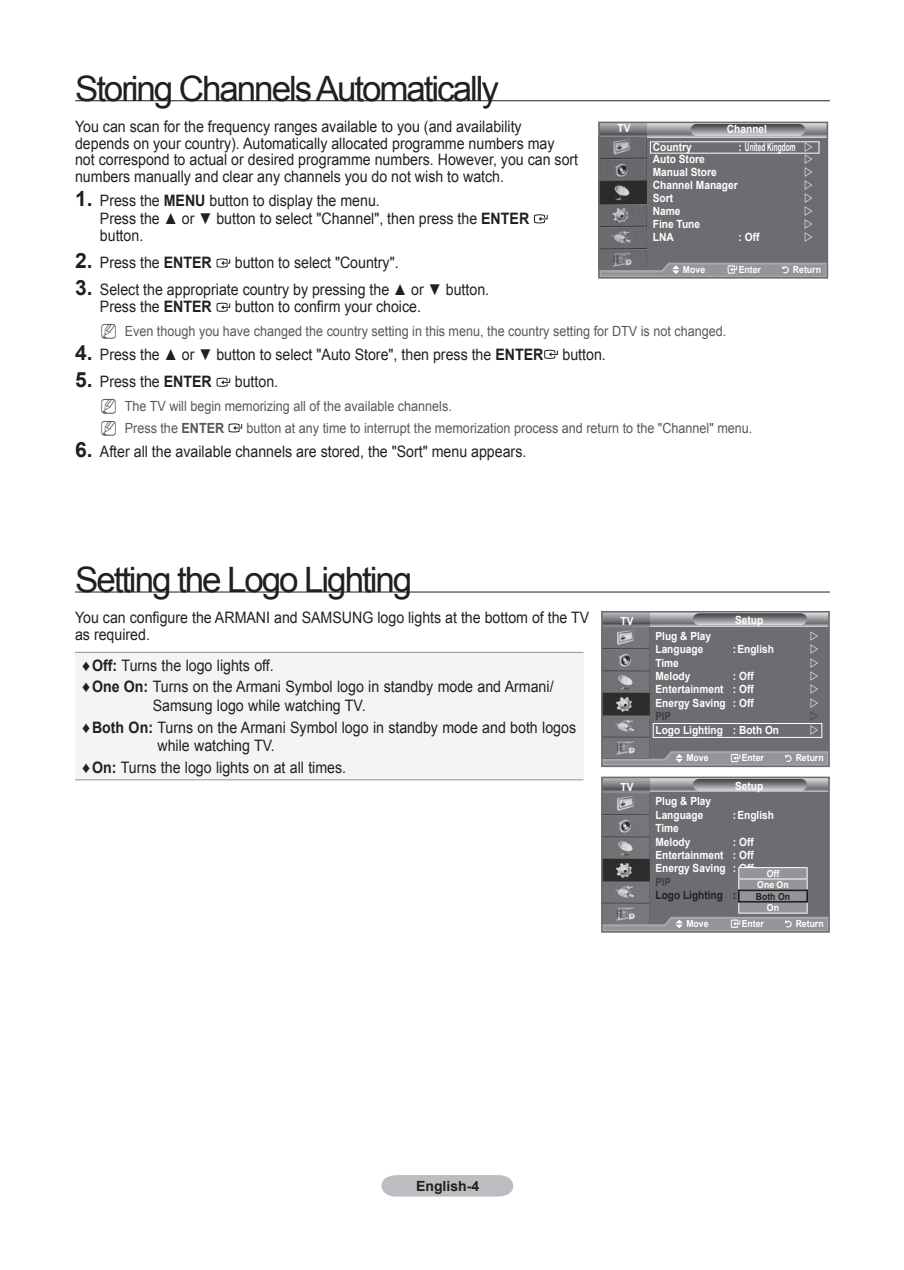
<style>
.page{position:relative;width:904px;height:1270px;background:#fff}
.page>*{position:absolute;margin:0;border:0;box-sizing:border-box;transform-origin:0 0}
.Level1-Heading{font:35px "Arial";letter-spacing:-.06em;color:#231f20}
.Level1-number{font:15.75px/17.5px "Arial";color:#231f20;scale:.9 1}
.Level1-Body{font:15.75px/16.6px "Arial";color:#231f20;scale:.9 1}
.Body-box{font:15.75px/18.9px "Arial";color:#231f20}
.Level2-Note{font:14px "Arial";color:#57585a;scale:.9 1}
.t1{font:700 14px "Arial";color:#231f20}
.t2{font:700 11.38px/13px "Arial";color:#fff;scale:.9 1}
.t3{font:700 11.2px "Arial";color:#fff;scale:.9 1}
.t4{font:700 11.2px "Arial";color:#231f20;scale:.9 1}
.t5{font:700 11.2px "Arial";color:#3e3e3f;scale:.85 1}
.t6{font:700 9.62px "Arial";color:#fff;scale:.9 1}
.t7{font:700 9.62px "Arial";color:#231f20;scale:.9 1}
.s1{font-weight:700;font-size:21px}
.s2{font-weight:700}
</style>
<div class="page">
<div style="left:381px;top:1175px;width:132px;height:21px;background:#bcbdc0"></div>
<hr style="left:75px;top:100px;width:754px;height:1px;background:#231f20">
<svg style="left:535px;top:215px;width:13px;height:9px"></svg>
<svg style="left:533px;top:214px;width:14px;height:9px"></svg>
<svg style="left:216px;top:258px;width:14px;height:10px"></svg>
<svg style="left:216px;top:303px;width:14px;height:9px"></svg>
<svg style="left:544px;top:350px;width:13px;height:9px"></svg>
<svg style="left:216px;top:378px;width:14px;height:9px"></svg>
<svg style="left:230px;top:424px;width:13px;height:9px"></svg>
<svg style="left:228px;top:423px;width:14px;height:9px"></svg>
<hr style="left:75px;top:592px;width:754px;height:1px;background:#231f20">
<div style="left:75px;top:652px;width:508px;height:128px;background:#f3f4f5"></div>
<hr style="left:75px;top:652px;width:508px;height:1px;background:#939598">
<hr style="left:75px;top:779px;width:508px;height:1px;background:#939598">
<div style="left:598px;top:122px;width:228px;height:149px;background:#6c6d70"></div>
<svg style="left:646px;top:125px;width:178px;height:12px"></svg>
<svg style="left:601px;top:125px;width:45px;height:12px"></svg>
<svg style="left:690px;top:124px;width:114px;height:12px"></svg>
<img style="left:601px;top:139px;width:45px;height:123px">
<div style="left:598px;top:122px;width:229px;height:157px;border:2px solid #6c6d70"></div>
<svg style="left:598px;top:262px;width:229px;height:16px;background:#909295"></svg>
<div style="left:649px;top:141px;width:170px;height:13px;border:1px solid #fff"></div>
<div style="left:601px;top:612px;width:227px;height:147px;background:#6c6d70"></div>
<svg style="left:649px;top:614px;width:177px;height:12px"></svg>
<svg style="left:603px;top:614px;width:46px;height:12px"></svg>
<svg style="left:692px;top:613px;width:114px;height:12px"></svg>
<img style="left:603px;top:627px;width:46px;height:123px">
<div style="left:600px;top:611px;width:229px;height:156px;border:2px solid #6c6d70"></div>
<svg style="left:601px;top:750px;width:227px;height:16px"></svg>
<div style="left:601px;top:777px;width:227px;height:148px;background:#6c6d70"></div>
<svg style="left:649px;top:779px;width:177px;height:13px"></svg>
<svg style="left:603px;top:779px;width:46px;height:13px"></svg>
<svg style="left:692px;top:779px;width:114px;height:11px"></svg>
<img style="left:603px;top:792px;width:46px;height:75px">
<div style="left:600px;top:776px;width:229px;height:156px;border:2px solid #6c6d70"></div>
<svg style="left:601px;top:867px;width:227px;height:65px"></svg>
<hr style="left:737px;top:901px;width:70px;height:1px;background:#231f20">
<div style="left:652px;top:723px;width:170px;height:15px;border:1px solid #fff"></div>
<svg style="left:804px;top:142px;width:7px;height:12px"></svg>
<svg style="left:810px;top:723px;width:7px;height:2px"></svg>
<p class="Level1-Heading" style="left:75px;top:65px;width:425px">Storing Channels Automatically</p>
<p class="Level1-Body" style="left:75px;top:118px;width:560px">You can scan for the frequency ranges available to you (and availability depends on your country). Automatically allocated programme numbers may<br>not correspond to actual or desired programme numbers. However, you can sort numbers manually and clear any channels you do not wish to watch.</p>
<p class="Level1-number" style="left:100px;top:192px;width:478px;text-indent:-25px"><span class="s1">1 .</span> Press the <span class="s2">MENU</span> button to display the menu.<br>Press the ▲ or ▼ button to select "Channel", then press the <span class="s2">ENTER </span>button.</p>
<p class="Level1-number" style="left:75px;top:254px;width:153px"><span class="s1">2.</span> Press the <span class="s2">ENTER</span></p>
<p class="Level1-number" style="left:235px;top:254px;width:183px">button to select "Country".</p>
<p class="Level1-number" style="left:100px;top:280px;width:434px;text-indent:-25px"><span class="s1">3.</span> Select the appropriate country by pressing the ▲ or ▼ button.<br>Press the <span class="s2">ENTER</span></p>
<p class="t2" style="left:617px;top:122px;width:16px">TV</p>
<p class="t2" style="left:726px;top:123px;width:46px">Channel</p>
<p class="t2" style="left:652px;top:140px;width:45px">Country</p>
<p class="t2" style="left:738px;top:140px;width:65px">: United Kingdom</p>
<p class="t2" style="left:652px;top:153px;width:59px">Auto Store</p>
<p class="t2" style="left:652px;top:166px;width:72px">Manual Store</p>
<p class="t2" style="left:652px;top:179px;width:96px">Channel Manager</p>
<p class="t2" style="left:652px;top:192px;width:32px">Sort<br>Name</p>
<p class="t2" style="left:652px;top:218px;width:54px">Fine Tune</p>
<p class="t2" style="left:652px;top:231px;width:25px">LNA</p>
<p class="t2" style="left:738px;top:231px;width:25px">: Off</p>
<p class="t6" style="left:682px;top:263px;width:26px">Move</p>
<p class="t6" style="left:738px;top:263px;width:26px">Enter</p>
<p class="t6" style="left:792px;top:263px;width:33px">Return</p>
<p class="Level1-number" style="left:235px;top:298px;width:208px">button to confirm your choice.</p>
<p class="Level2-Note" style="left:125px;top:322px;width:669px">Even though you have changed the country setting in this menu, the country setting for DTV is not changed.</p>
<p class="Level1-number" style="left:75px;top:346px;width:591px"><span class="s1">4.</span> Press the ▲ or ▼ button to select "Auto Store", then press the <span class="s2">ENTER</span> button.</p>
<p class="Level1-number" style="left:75px;top:373px;width:153px"><span class="s1">5.</span> Press the <span class="s2">ENTER</span></p>
<p class="Level1-number" style="left:235px;top:373px;width:50px">button.</p>
<p class="Level2-Note" style="left:125px;top:397px;width:365px">The TV will begin memorizing all of the available channels.</p>
<p class="Level2-Note" style="left:125px;top:418px;width:112px">Press the <span class="s2">ENTER</span></p>
<p class="Level2-Note" style="left:246px;top:418px;width:563px">button at any time to interrupt the memorization process and return to the "Channel" menu.</p>
<p class="Level1-number" style="left:75px;top:443px;width:502px"><span class="s1">6.</span> After all the available channels are stored, the "Sort" menu appears.</p>
<p class="Level1-Heading" style="left:75px;top:556px;width:338px">Setting the Logo Lighting</p>
<p class="Level1-Body" style="left:75px;top:609px;width:572px">You can configure the ARMANI and SAMSUNG logo lights at the bottom of the TV as required.</p>
<p class="Body-box" style="left:82px;top:656px;width:193px">♦<span class="s2">Off:</span> Turns the logo lights off.</p>
<p class="Body-box" style="left:153px;top:677px;width:402px;text-indent:-71px">♦<span class="s2">One On:</span> Turns on the Armani Symbol logo in standby mode and Armani/<br>Samsung logo while watching TV.</p>
<p class="Body-box" style="left:157px;top:717px;width:420px;text-indent:-75px">♦<span class="s2">Both On:</span> Turns on the Armani Symbol logo in standby mode and both logos while watching TV.</p>
<p class="Body-box" style="left:82px;top:758px;width:265px">♦<span class="s2">On:</span> Turns the logo lights on at all times.</p>
<p class="t3" style="left:620px;top:614px;width:16px">TV</p>
<p class="t3" style="left:734px;top:613px;width:33px">Setup</p>
<p class="t3" style="left:655px;top:628px;width:63px">Plug &amp; Play</p>
<p class="t3" style="left:655px;top:642px;width:55px">Language</p>
<p class="t3" style="left:732px;top:642px;width:47px">: English</p>
<p class="t3" style="left:655px;top:655px;width:28px">Time</p>
<p class="t3" style="left:655px;top:668px;width:40px">Melody</p>
<p class="t3" style="left:732px;top:668px;width:25px">: Off</p>
<p class="t3" style="left:655px;top:682px;width:111px">Entertainment : Off</p>
<p class="t3" style="left:655px;top:695px;width:111px">Energy Saving : Off</p>
<p class="t5" style="left:655px;top:709px;width:20px">PIP</p>
<p class="t3" style="left:655px;top:722px;width:139px">Logo Lighting : Both On</p>
<p class="t6" style="left:686px;top:751px;width:26px">Move</p>
<p class="t6" style="left:741px;top:751px;width:26px">Enter</p>
<p class="t6" style="left:795px;top:751px;width:33px">Return</p>
<p class="t3" style="left:620px;top:779px;width:16px">TV</p>
<p class="t3" style="left:734px;top:778px;width:33px">Setup</p>
<p class="t3" style="left:655px;top:794px;width:63px">Plug &amp; Play</p>
<p class="t3" style="left:655px;top:807px;width:55px">Language</p>
<p class="t3" style="left:732px;top:807px;width:47px">: English</p>
<p class="t3" style="left:655px;top:821px;width:28px">Time</p>
<p class="t3" style="left:655px;top:834px;width:40px">Melody</p>
<p class="t3" style="left:732px;top:834px;width:25px">: Off</p>
<p class="t3" style="left:655px;top:847px;width:111px">Entertainment : Off</p>
<p class="t3" style="left:655px;top:861px;width:111px">Energy Saving : Off</p>
<p class="t5" style="left:655px;top:874px;width:20px">PIP</p>
<p class="t4" style="left:655px;top:888px;width:139px">Logo Lighting : Both On</p>
<p class="t6" style="left:686px;top:917px;width:26px">Move</p>
<p class="t6" style="left:741px;top:917px;width:26px">Enter</p>
<p class="t6" style="left:795px;top:917px;width:33px">Return</p>
<p class="t6" style="left:766px;top:867px;width:15px">Off</p>
<p class="t6" style="left:757px;top:878px;width:36px">One On</p>
<p class="t7" style="left:755px;top:890px;width:40px">Both On</p>
<p class="t6" style="left:766px;top:901px;width:15px">On</p>
<p class="t1" style="left:416px;top:1177px;width:57px">English-</p>
</div>
